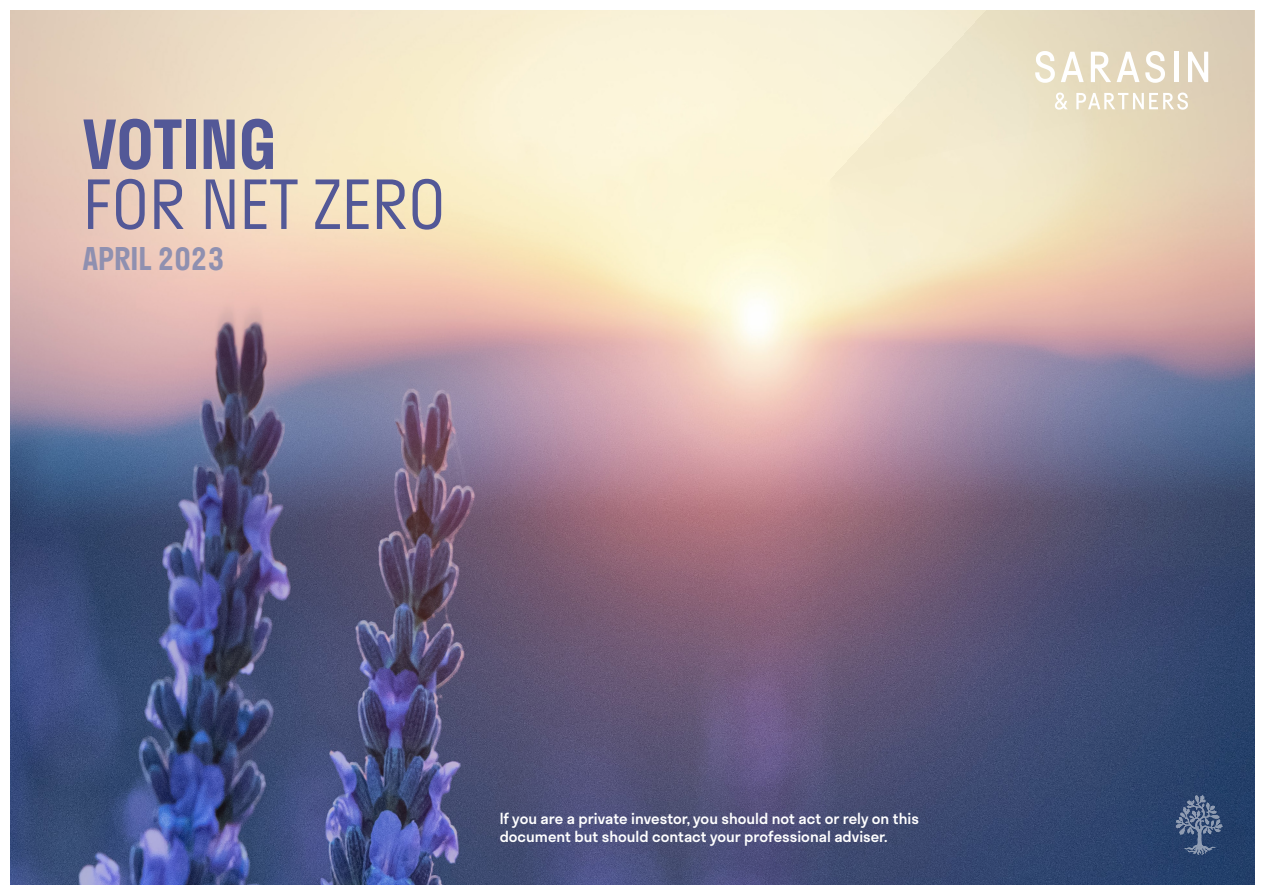
<style>
.page{position:relative;width:1263px;height:893px;background:#fff}
.page>*{position:absolute;margin:0;border:0;box-sizing:border-box;transform-origin:0 0}
.COVER_TITLE_white{font:300 66px "Stratos";color:#535897}
.COVER_TITLE_white-2{font:600 66px "Stratos";color:#535897}
.COVER_H3_white{font:600 30px "Stratos";color:#8f90b0}
.COVER_DISCLAIMER_whi{font:500 15px/18px "Stratos";color:#fff}
</style>
<div class="page">
<img style="left:11px;top:11px;width:1243px;height:873px">
<svg style="left:1035px;top:51px;width:20px;height:32px"></svg>
<svg style="left:1145px;top:51px;width:20px;height:32px"></svg>
<svg style="left:1061px;top:52px;width:23px;height:30px"></svg>
<div style="left:1174px;top:52px;width:5px;height:30px;background:#fff"></div>
<svg style="left:1188px;top:52px;width:20px;height:30px"></svg>
<svg style="left:1091px;top:52px;width:48px;height:30px"></svg>
<svg style="left:1055px;top:93px;width:13px;height:17px"></svg>
<svg style="left:1076px;top:93px;width:112px;height:17px"></svg>
<p class="COVER_TITLE_white-2" style="left:83px;top:92px;width:195px">VOTING</p>
<p class="COVER_TITLE_white" style="left:83px;top:152px;width:364px">FOR NET ZERO</p>
<p class="COVER_H3_white" style="left:83px;top:235px;width:142px">APRIL 2023</p>
<p class="COVER_DISCLAIMER_whi" style="left:500px;top:809px;width:421px">If you are a private investor, you should not act or rely on this document but should contact your professional adviser.</p>
</div>
